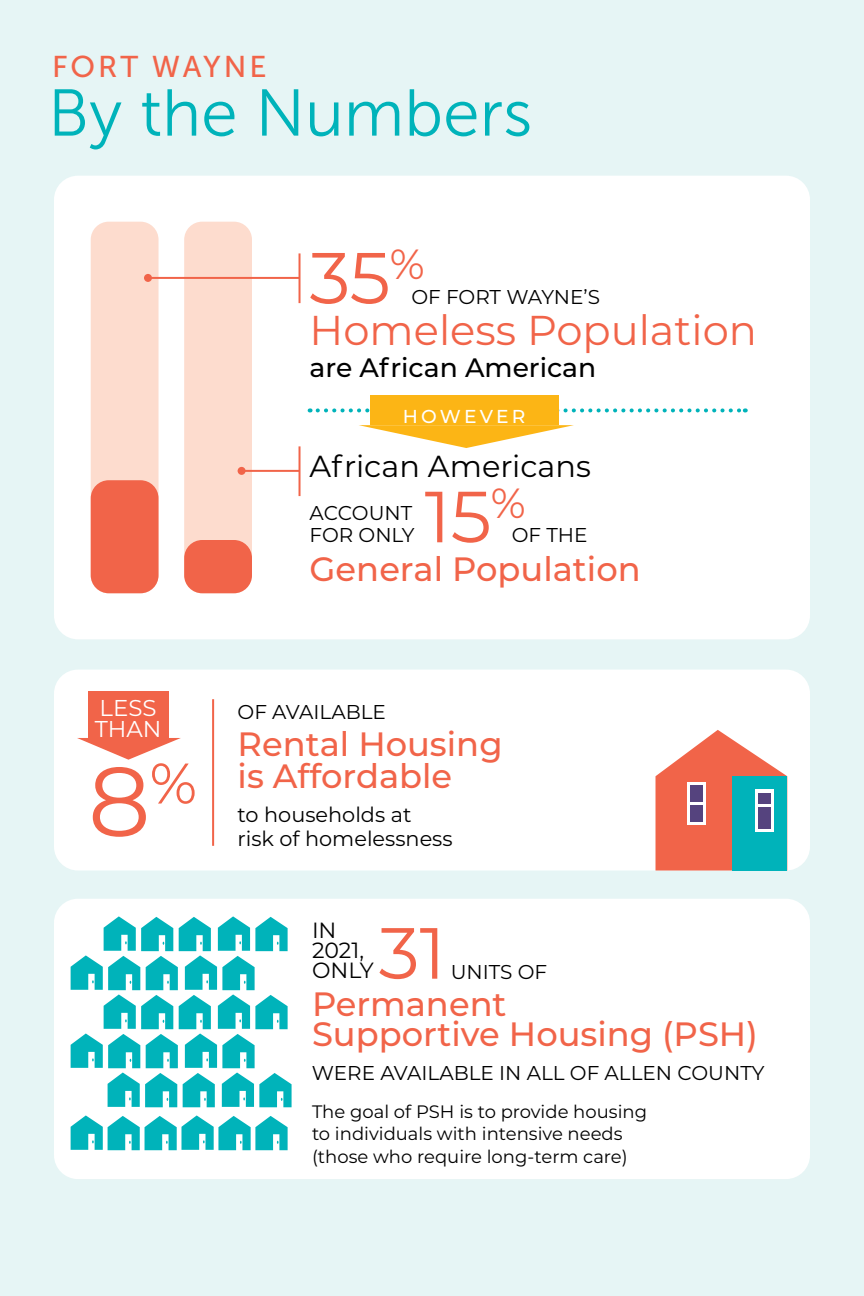
<style>
.page{position:relative;width:864px;height:1296px;background:#e6f5f5}
.page>*{position:absolute;margin:0;border:0;box-sizing:border-box;transform-origin:0 0}
.t1{font:98px "Montserrat";color:#f16449}
.t2{font:72.2px "Montserrat";color:#f16449}
.t3{font:66px "Museo Sans 300";color:#00b3ba}
.t4{font:41.6px "Montserrat";color:#f16449}
.t5{font:500 33.8px/32px "Montserrat";color:#f16449}
.t6{font:30.4px "Montserrat";color:#000}
.t7{font:30px "Museo Sans 500";letter-spacing:.1em;color:#f16449}
.t8{font:500 26.6px "Montserrat";color:#000}
.t9{font:22.8px/20.6px "Montserrat";color:#fff}
.t10{font:22px/20px "Montserrat";color:#000}
.t11{font:20.8px/24px "Montserrat";color:#000}
.t12{font:20px/22px "Montserrat";color:#000}
.t13{font:500 18.6px "Montserrat";letter-spacing:.17em;color:#fff}
.t14{font:18px/22.2px "Montserrat";color:#000}
</style>
<div class="page">
<div style="left:54px;top:176px;width:756px;height:463px;background:#fff;border-radius:24px"></div>
<div style="left:54px;top:670px;width:756px;height:201px;background:#fff;border-radius:24px"></div>
<div style="left:54px;top:899px;width:756px;height:280px;background:#fff;border-radius:24px"></div>
<svg style="left:318px;top:408px;width:428px;height:4px"></svg>
<div style="left:370px;top:396px;width:189px;height:29px;background:#fcb515"></div>
<svg style="left:359px;top:425px;width:215px;height:23px"></svg>
<div style="left:91px;top:222px;width:68px;height:371px;background:#fddcce;border-radius:18px"></div>
<div style="left:184px;top:222px;width:68px;height:371px;background:#fddcce;border-radius:18px"></div>
<hr style="left:148px;top:277px;width:152px;height:2px;background:#f16449">
<div style="left:144px;top:274px;width:8px;height:8px;background:#f16449;border-radius:50%"></div>
<hr style="left:242px;top:470px;width:58px;height:2px;background:#f16449">
<div style="left:238px;top:467px;width:8px;height:8px;background:#f16449;border-radius:50%"></div>
<hr style="left:299px;top:253px;width:2px;height:50px;background:#f16449">
<hr style="left:299px;top:446px;width:2px;height:50px;background:#f16449">
<div style="left:91px;top:480px;width:68px;height:113px;background:#f16449;border-radius:18px"></div>
<div style="left:184px;top:540px;width:68px;height:53px;background:#f16449;border-radius:18px"></div>
<div style="left:88px;top:691px;width:81px;height:47px;background:#f16449"></div>
<svg style="left:77px;top:738px;width:104px;height:22px"></svg>
<hr style="left:212px;top:699px;width:2px;height:147px;background:#f16449">
<svg style="left:656px;top:730px;width:131px;height:141px"></svg>
<div style="left:733px;top:776px;width:54px;height:95px;background:#00b3ba"></div>
<div style="left:688px;top:782px;width:18px;height:43px;background:#fff"></div>
<div style="left:690px;top:805px;width:13px;height:16px;background:#55437e"></div>
<div style="left:690px;top:786px;width:13px;height:16px;background:#55437e"></div>
<div style="left:756px;top:790px;width:18px;height:42px;background:#fff"></div>
<div style="left:758px;top:807px;width:13px;height:22px;background:#55437e"></div>
<div style="left:758px;top:793px;width:13px;height:11px;background:#55437e"></div>
<svg style="left:71px;top:916px;width:221px;height:191px"></svg>
<svg style="left:71px;top:1115px;width:217px;height:35px"></svg>
<h3 class="t7" style="left:52px;top:50px;width:216px">FORT WAYNE</h3>
<h3 class="t3" style="left:48px;top:77px;width:486px">By the Numbers</h3>
<h2 class="t2" style="left:310px;top:228px;width:117px">35<sup>%</sup></h2>
<p class="t12" style="left:411px;top:285px;width:190px">OF FORT WAYNE’S</p>
<h3 class="t4" style="left:310px;top:301px;width:449px">Homeless Population</h3>
<h3 class="t8" style="left:310px;top:349px;width:288px">are African American</h3>
<p class="t13" style="left:403px;top:404px;width:124px">HOWEVER</p>
<h3 class="t6" style="left:310px;top:446px;width:283px">African Americans</h3>
<h2 class="t2" style="left:425px;top:467px;width:103px">15<sup>%</sup></h2>
<p class="t12" style="left:310px;top:501px;width:106px">ACCOUNT<br>FOR ONLY</p>
<p class="t12" style="left:512px;top:524px;width:77px">OF THE</p>
<h3 class="t5" style="left:310px;top:552px;width:333px">General Population</h3>
<p class="t9" style="left:95px;top:697px;width:68px">LESS<br>THAN</p>
<p class="t12" style="left:238px;top:700px;width:150px">OF AVAILABLE</p>
<h3 class="t5" style="left:238px;top:727px;width:267px">Rental Housing is Affordable</h3>
<p class="t11" style="left:238px;top:802px;width:217px">to households at risk of homelessness</p>
<h1 class="t1" style="left:88px;top:734px;width:110px">8<sup>%</sup></h1>
<p class="t10" style="left:312px;top:920px;width:63px">IN<br>2021,<br>ONLY</p>
<h2 class="t2" style="left:379px;top:903px;width:68px">31</h2>
<p class="t12" style="left:451px;top:960px;width:98px">UNITS OF</p>
<h3 class="t5" style="left:312px;top:988px;width:447px;line-height:30px">Permanent<br>Supportive Housing (PSH)</h3>
<p class="t12" style="left:312px;top:1062px;width:454px">WERE AVAILABLE IN ALL OF ALLEN COUNTY</p>
<p class="t14" style="left:312px;top:1100px;width:337px">The goal of PSH is to provide housing to individuals with intensive needs (those who require long-term care)</p>
</div>
